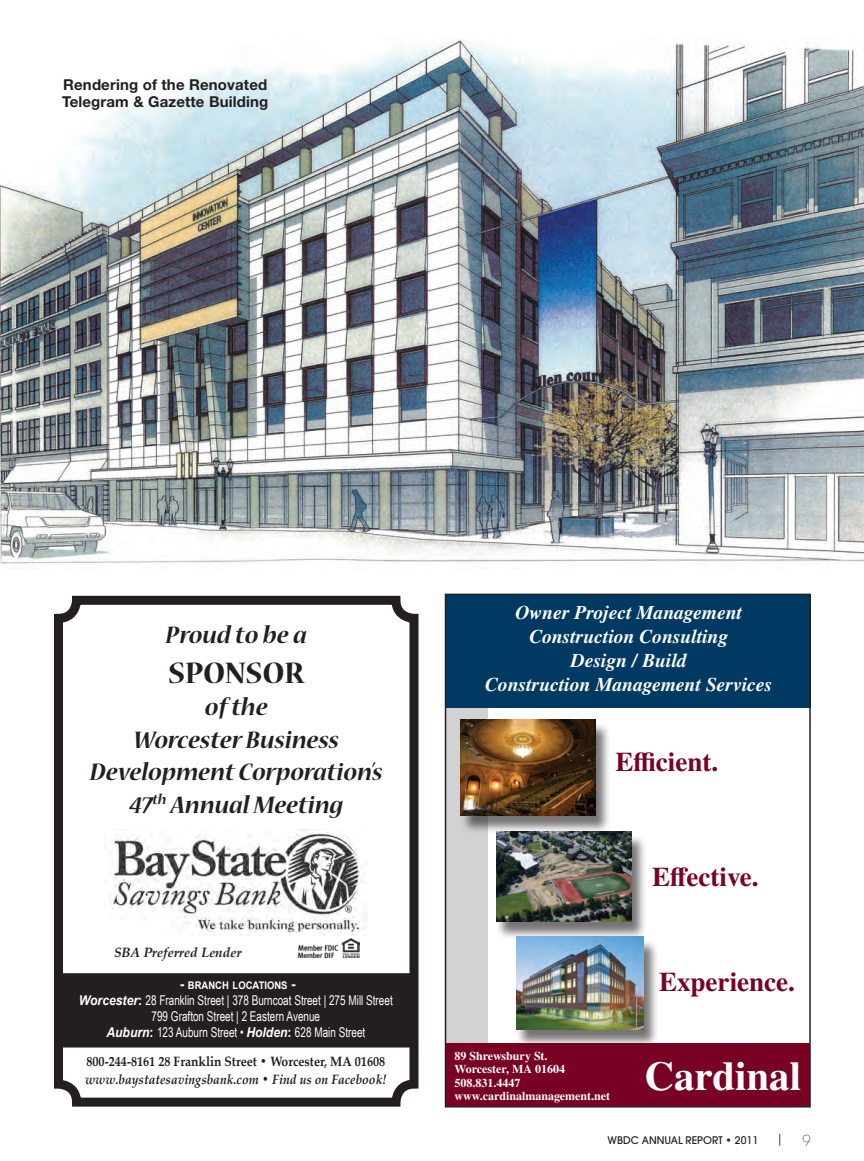
<style>
.page{position:relative;width:864px;height:1161px;background:#fff}
.page>*{position:absolute;margin:0;border:0;box-sizing:border-box;transform-origin:0 0}
.t1{font:700 40.95px "STIX General";color:#fff}
.t2{font:700 33px "Nueva Std";letter-spacing:-.005em;color:#231f20}
.t3{font:italic 700 27px/32.4px "Nueva Std";color:#231f20;text-align:center}
.t4{font:700 27px "STIX General";color:#790124}
.t5{font:italic 700 19.5px "STIX General";color:#fff}
.t6{font:700 15px/17.2px "Helvetica Neue";letter-spacing:.01em;color:#231f20}
.t7{font:200 15px "Avant Garde";color:#231f20}
.t8{font:13.5px/16.2px "Arial Narrow";color:#fff;text-align:center;scale:.9 1}
.t9{font:700 13.5px/18px "Palatino Linotype";color:#231f20;scale:.9 1}
.t10{font:italic 700 13.5px "Palatino Linotype";color:#231f20}
.t11{font:700 12px "STIX General";color:#fff}
.t12{font:500 10.5px "Avant Garde";color:#231f20}
.t13{font:700 10.5px "Arial";color:#fff;scale:.9 1}
.s1{font-size:15px}
.s2{font-family:"Arial";font-weight:700;font-style:italic}
.s3{font-family:"Arial";font-weight:700}
.s4{font-style:italic}
</style>
<div class="page">
<svg style="left:779px;top:1134px;width:1px;height:12px"></svg>
<div style="left:445px;top:708px;width:43px;height:381px;background:#d1d2d4"></div>
<div style="left:445px;top:1043px;width:364px;height:63px;background:#790124"></div>
<div style="left:446px;top:595px;width:364px;height:113px;background:#003a62"></div>
<div style="left:445px;top:594px;width:366px;height:514px;border:2px solid #231f20"></div>
<div style="left:460px;top:722px;width:152px;height:112px;background:#231f20;opacity:.62"></div>
<img style="left:461px;top:720px;width:135px;height:96px">
<div style="left:496px;top:834px;width:151px;height:106px;background:#231f20;opacity:.62"></div>
<img style="left:496px;top:832px;width:135px;height:89px">
<div style="left:515px;top:939px;width:144px;height:109px;background:#231f20;opacity:.62"></div>
<img style="left:516px;top:937px;width:127px;height:92px">
<img style="left:0;top:37px;width:864px;height:527px">
<img style="left:109px;top:830px;width:259px;height:105px">
<img style="left:299px;top:939px;width:61px;height:19px">
<div style="left:54px;top:596px;width:364px;height:511px;border:9px solid #231f20;border-radius:18px"></div>
<div style="left:59px;top:973px;width:356px;height:75px;background:#231f20;border:2px solid #231f20"></div>
<p class="t6" style="left:62px;top:75px;width:208px">Rendering of the Renovated<br>Telegram &amp; Gazette Building</p>
<p class="t3" style="left:166px;top:620px;width:143px">Proud to be a</p>
<p class="t2" style="left:168px;top:658px;width:138px">SPONSOR</p>
<p class="t3" style="left:90px;top:692px;width:294px">of the<br>Worcester Business<br>Development Corporation’s<br>47<sup>th</sup> Annual Meeting</p>
<p class="t10" style="left:114px;top:943px;width:129px">SBA Preferred Lender</p>
<p class="t13" style="left:180px;top:978px;width:131px"><span class="s1">-</span> BRANCH LOCATIONS <span class="s1">-</span></p>
<p class="t8" style="left:79px;top:992px;width:350px"><span class="s2">Worcester</span><span class="s3">:</span> 28 Franklin Street | 378 Burncoat Street | 275 Mill Street<br>799 Grafton Street | 2 Eastern Avenue<br><span class="s2">Auburn</span><span class="s3">:</span> 123 Auburn Street • <span class="s2">Holden</span><span class="s3">:</span> 628 Main Street</p>
<p class="t9" style="left:85px;top:1052px;width:336px">800-244-8161 28 Franklin Street • Worcester, MA 01608 <span class="s4">www.baystatesavingsbank.com • Find us on Facebook!</span></p>
<p class="t5" style="left:515px;top:599px;width:228px">Owner Project Management</p>
<p class="t5" style="left:529px;top:623px;width:201px">Construction Consulting</p>
<p class="t5" style="left:571px;top:647px;width:117px">Design / Build</p>
<p class="t5" style="left:485px;top:671px;width:289px">Construction Management Services</p>
<p class="t4" style="left:615px;top:743px;width:104px">Efficient.</p>
<p class="t4" style="left:652px;top:857px;width:108px">Effective.</p>
<p class="t11" style="left:454px;top:1047px;width:95px">89 Shrewsbury St.</p>
<p class="t11" style="left:454px;top:1060px;width:112px">Worcester, MA 01604</p>
<p class="t11" style="left:454px;top:1074px;width:67px">508.831.4447</p>
<p class="t11" style="left:454px;top:1087px;width:157px">www.cardinalmanagement.net</p>
<p class="t4" style="left:659px;top:962px;width:137px">Experience.</p>
<p class="t1" style="left:645px;top:1047px;width:158px">Cardinal</p>
<p class="t12" style="left:608px;top:1134px;width:152px">WBDC ANNUAL REPORT • 2011</p>
<p class="t7" style="left:802px;top:1131px;width:10px">9</p>
</div>
